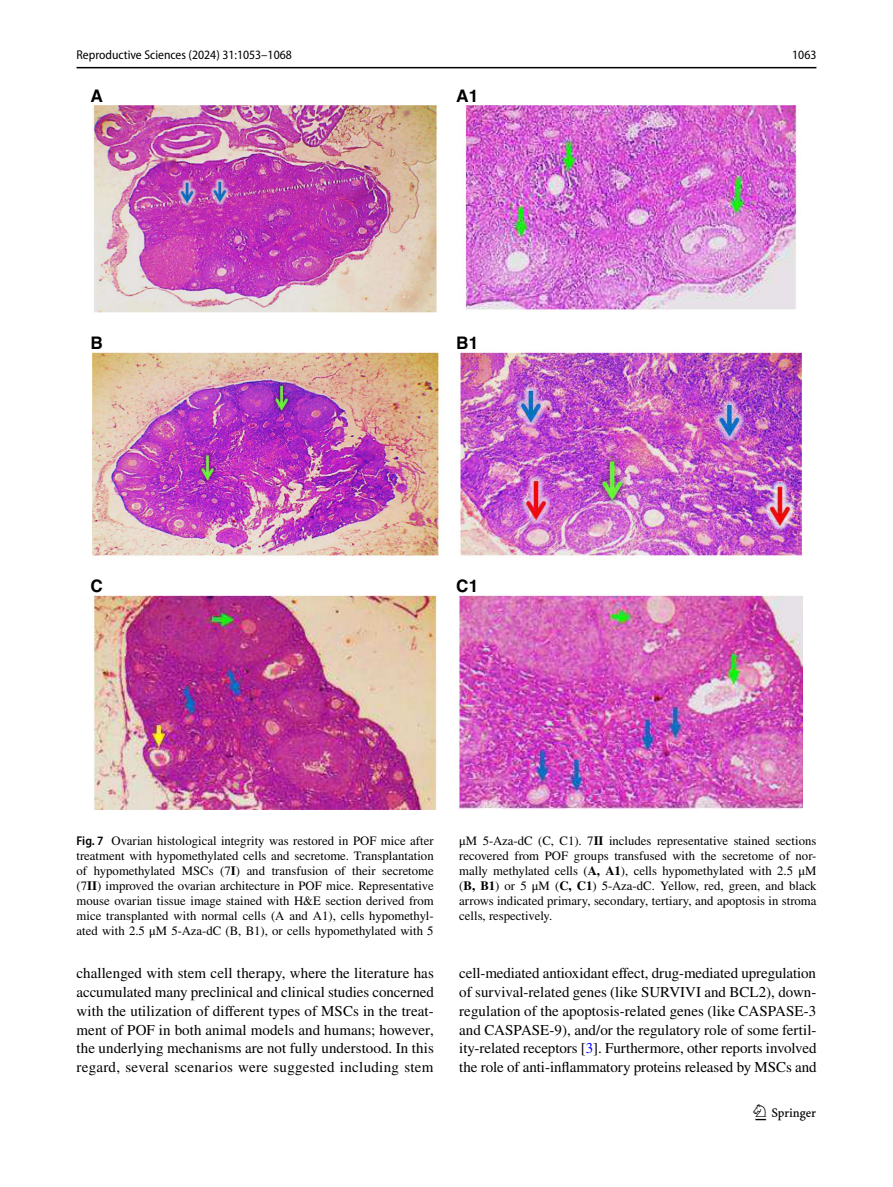
<style>
.page{position:relative;width:893px;height:1187px;background:#fff}
.page>*{position:absolute;margin:0;border:0;box-sizing:border-box;transform-origin:0 0}
.t1{font:22.5px "Springnew Regular 3";color:#000}
.t2{font:17.25px "Helvetica Bold 2";color:#000}
.t3{font:15px/18.8px "STIX";color:#000;text-align:justify}
.t4{font:12.75px/15px "STIX";color:#000;text-align:justify}
.t5{font:semi-condensed 12.75px "Myriad Pro";color:#000}
.s1{font-family:"Myriad Pro";font-weight:600;font-stretch:semi-condensed}
.s2{font-weight:700}
.s3{color:#00f}
</style>
<div class="page">
<hr style="left:77px;top:67px;width:739px;height:1px;background:#000">
<img style="left:93px;top:105px;width:709px;height:704px">
<p class="t5" style="left:77px;top:48px;width:217px">Reproductive Sciences (2024) 31:1053–1068</p>
<p class="t5" style="left:792px;top:48px;width:26px">1063</p>
<h2 class="t2" style="left:91px;top:82px;width:14px">A</h2>
<h2 class="t2" style="left:456px;top:82px;width:24px">A1</h2>
<h2 class="t2" style="left:91px;top:329px;width:14px">B</h2>
<h2 class="t2" style="left:456px;top:329px;width:24px">B1</h2>
<h2 class="t2" style="left:91px;top:572px;width:14px">C</h2>
<h2 class="t2" style="left:456px;top:572px;width:24px">C1</h2>
<p class="t4" style="left:77px;top:833px;width:359px"><span class="s1">Fig. 7</span> Ovarian histological integrity was restored in POF mice after treatment with hypomethylated cells and secretome. Transplantation of hypomethylated MSCs (7<span class="s2">I</span>) and transfusion of their secretome (7<span class="s2">II</span>) improved the ovarian architecture in POF mice. Representative mouse ovarian tissue image stained with H&amp;E section derived from mice transplanted with normal cells (A and A1), cells hypomethyl&shy;ated with 2.5 μM 5-Aza-dC (B, B1), or cells hypomethylated with 5</p>
<p class="t4" style="left:459px;top:833px;width:359px">μM 5-Aza-dC (C, C1). 7<span class="s2">II</span> includes representative stained sections recovered from POF groups transfused with the secretome of nor&shy;mally methylated cells (<span class="s2">A, A1</span>), cells hypomethylated with 2.5 μM (<span class="s2">B, B1</span>) or 5 μM (<span class="s2">C, C1</span>) 5-Aza-dC. Yellow, red, green, and black arrows indicated primary, secondary, tertiary, and apoptosis in stroma cells, respectively.</p>
<p class="t3" style="left:77px;top:964px;width:359px">challenged with stem cell therapy, where the literature has accumulated many preclinical and clinical studies concerned with the utilization of different types of MSCs in the treat&shy;ment of POF in both animal models and humans; however, the underlying mechanisms are not fully understood. In this regard, several scenarios were suggested including stem</p>
<p class="t3" style="left:459px;top:964px;width:359px">cell-mediated antioxidant effect, drug-mediated upregulation of survival-related genes (like SURVIVI and BCL2), down&shy;regulation of the apoptosis-related genes (like CASPASE-3 and CASPASE-9), and/or the regulatory role of some fertil&shy;ity-related receptors [<span class="s3">3</span>]. Furthermore, other reports involved the role of anti-inflammatory proteins released by MSCs and</p>
<h1 class="t1" style="left:755px;top:1104px;width:62px">1 3</h1>
</div>
